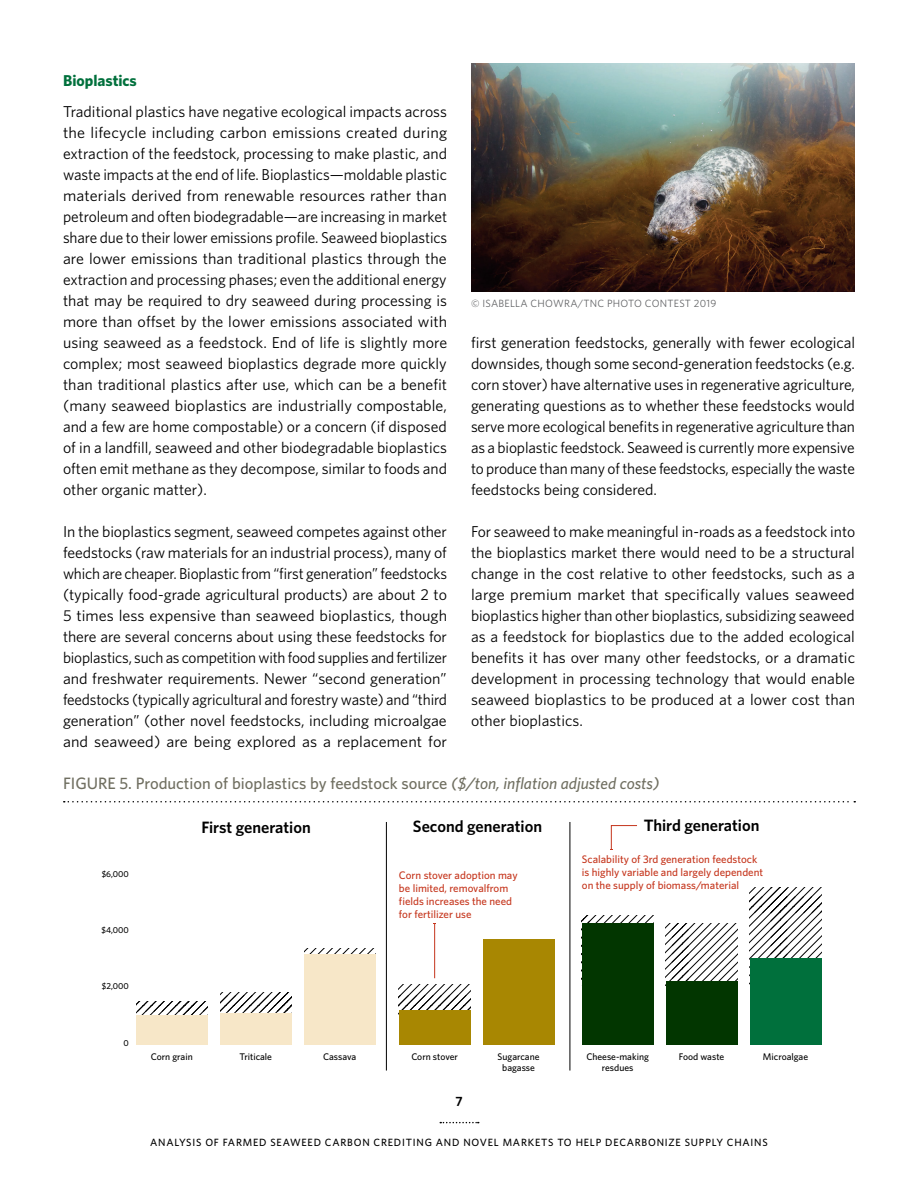
<style>
.page{position:relative;width:918px;height:1188px;background:#fff}
.page>*{position:absolute;margin:0;border:0;box-sizing:border-box;transform-origin:0 0}
.t1{font:500 16.5px "Whitney";color:#706f61}
.t2{font:600 16.5px "Whitney";color:#000}
.t3{font:15.75px/21px "Whitney";color:#000;text-align:justify}
.t4{font:700 15.75px "Whitney";color:#00703c}
.t5{font:600 13.5px "Whitney";color:#000}
.t6{font:500 10.95px/13.2px "Whitney";color:#c5351c}
.t7{font:500 10.5px "Whitney";letter-spacing:.075em;color:#000}
.t8{font:10.5px "Whitney";letter-spacing:.025em;color:#636466}
.t9{font:500 9.6px/10.9px "Whitney";color:#000;text-align:center}
.t10{font:500 8.7px "Whitney";color:#000}
.s1{font-style:italic}
</style>
<div class="page">
<svg style="left:440px;top:1122px;width:39px;height:1px"></svg>
<svg style="left:136px;top:1002px;width:72px;height:13px"></svg>
<div style="left:136px;top:1015px;width:72px;height:30px;background:#f7e7c8"></div>
<svg style="left:220px;top:992px;width:71px;height:21px"></svg>
<div style="left:220px;top:1013px;width:71px;height:32px;background:#f7e7c8"></div>
<svg style="left:304px;top:949px;width:71px;height:6px"></svg>
<div style="left:304px;top:955px;width:71px;height:90px;background:#f7e7c8"></div>
<svg style="left:399px;top:984px;width:71px;height:26px"></svg>
<div style="left:399px;top:1010px;width:71px;height:35px;background:#a88702"></div>
<div style="left:483px;top:939px;width:71px;height:106px;background:#a88702"></div>
<svg style="left:582px;top:916px;width:71px;height:7px"></svg>
<div style="left:582px;top:923px;width:71px;height:122px;background:#023600"></div>
<svg style="left:666px;top:923px;width:71px;height:59px"></svg>
<div style="left:666px;top:982px;width:71px;height:63px;background:#023600"></div>
<svg style="left:750px;top:888px;width:71px;height:70px"></svg>
<div style="left:750px;top:958px;width:71px;height:87px;background:#00703c"></div>
<hr style="left:386px;top:822px;width:1px;height:249px;background:#000">
<hr style="left:570px;top:822px;width:1px;height:249px;background:#000">
<hr style="left:434px;top:924px;width:1px;height:54px;background:#c5351c">
<svg style="left:610px;top:825px;width:27px;height:25px"></svg>
<img style="left:471px;top:63px;width:384px;height:228px">
<svg style="left:64px;top:801px;width:791px;height:1px"></svg>
<p class="t4" style="left:63px;top:69px;width:75px">Bioplastics</p>
<p class="t3" style="left:63px;top:101px;width:386px">Traditional plastics have negative ecological impacts across the lifecycle including carbon emissions created during extraction of the feedstock, processing to make plastic, and waste impacts at the end of life. Bioplastics—moldable plastic materials derived from renewable resources rather than petroleum and often biodegradable—are increasing in market share due to their lower emissions profile. Seaweed bioplastics are lower emissions than traditional plastics through the extraction and processing phases; even the additional energy that may be required to dry seaweed during processing is more than offset by the lower emissions associated with using seaweed as a feedstock. End of life is slightly more complex; most seaweed bioplastics degrade more quickly than traditional plastics after use, which can be a benefit (many seaweed bioplastics are industrially compostable, and a few are home compostable) or a concern (if disposed of in a landfill, seaweed and other biodegradable bioplastics often emit methane as they decompose, similar to foods and other organic matter).</p>
<p class="t3" style="left:63px;top:521px;width:386px">In the bioplastics segment, seaweed competes against other feedstocks (raw materials for an industrial process), many of which are cheaper. Bioplastic from “first generation” feedstocks (typically food-grade agricultural products) are about 2 to 5 times less expensive than seaweed bioplastics, though there are several concerns about using these feedstocks for bioplastics, such as competition with food supplies and fertilizer and freshwater requirements. Newer “second generation” feedstocks (typically agricultural and forestry waste) and “third generation” (other novel feedstocks, including microalgae and seaweed) are being explored as a replacement for</p>
<p class="t8" style="left:471px;top:297px;width:247px">© ISABELLA CHOWRA/TNC PHOTO CONTEST 2019</p>
<p class="t3" style="left:471px;top:332px;width:386px">first generation feedstocks, generally with fewer ecological downsides, though some second-generation feedstocks (e.g. corn stover) have alternative uses in regenerative agriculture, generating questions as to whether these feedstocks would serve more ecological benefits in regenerative agriculture than as a bioplastic feedstock. Seaweed is currently more expensive to produce than many of these feedstocks, especially the waste feedstocks being considered.</p>
<p class="t3" style="left:471px;top:521px;width:386px">For seaweed to make meaningful in-roads as a feedstock into the bioplastics market there would need to be a structural change in the cost relative to other feedstocks, such as a large premium market that specifically values seaweed bioplastics higher than other bioplastics, subsidizing seaweed as a feedstock for bioplastics due to the added ecological benefits it has over many other feedstocks, or a dramatic development in processing technology that would enable seaweed bioplastics to be produced at a lower cost than other bioplastics.</p>
<p class="t1" style="left:63px;top:772px;width:598px">FIGURE 5. Production of bioplastics by feedstock source <span class="s1">($/ton, inflation adjusted costs)</span></p>
<p class="t10" style="left:102px;top:868px;width:29px">$6,000</p>
<p class="t10" style="left:102px;top:924px;width:29px">$4,000</p>
<p class="t10" style="left:102px;top:981px;width:28px">$2,000</p>
<p class="t10" style="left:124px;top:1037px;width:7px">0</p>
<p class="t2" style="left:201px;top:816px;width:111px">First generation</p>
<p class="t2" style="left:413px;top:815px;width:131px">Second generation</p>
<p class="t2" style="left:644px;top:814px;width:117px">Third generation</p>
<p class="t6" style="left:399px;top:868px;width:120px">Corn stover adoption may be limited, removalfrom fields increases the need for fertilizer use</p>
<p class="t6" style="left:582px;top:852px;width:183px">Scalability of 3rd generation feedstock is highly variable and largely dependent on the supply of biomass/material</p>
<p class="t9" style="left:151px;top:1051px;width:43px">Corn grain</p>
<p class="t9" style="left:239px;top:1051px;width:34px">Triticale</p>
<p class="t9" style="left:323px;top:1051px;width:35px">Cassava</p>
<p class="t9" style="left:411px;top:1051px;width:48px">Corn stover</p>
<p class="t9" style="left:498px;top:1051px;width:43px">Sugarcane bagasse</p>
<p class="t9" style="left:586px;top:1051px;width:64px">Cheese-making</p>
<p class="t9" style="left:679px;top:1051px;width:47px">Food waste</p>
<p class="t9" style="left:763px;top:1051px;width:47px">Microalgae</p>
<p class="t9" style="left:602px;top:1062px;width:33px">resdues</p>
<p class="t5" style="left:455px;top:1092px;width:9px">7</p>
<p class="t7" style="left:150px;top:1136px;width:619px">ANALYSIS OF FARMED SEAWEED CARBON CREDITING AND NOVEL MARKETS TO HELP DECARBONIZE SUPPLY CHAINS</p>
</div>
